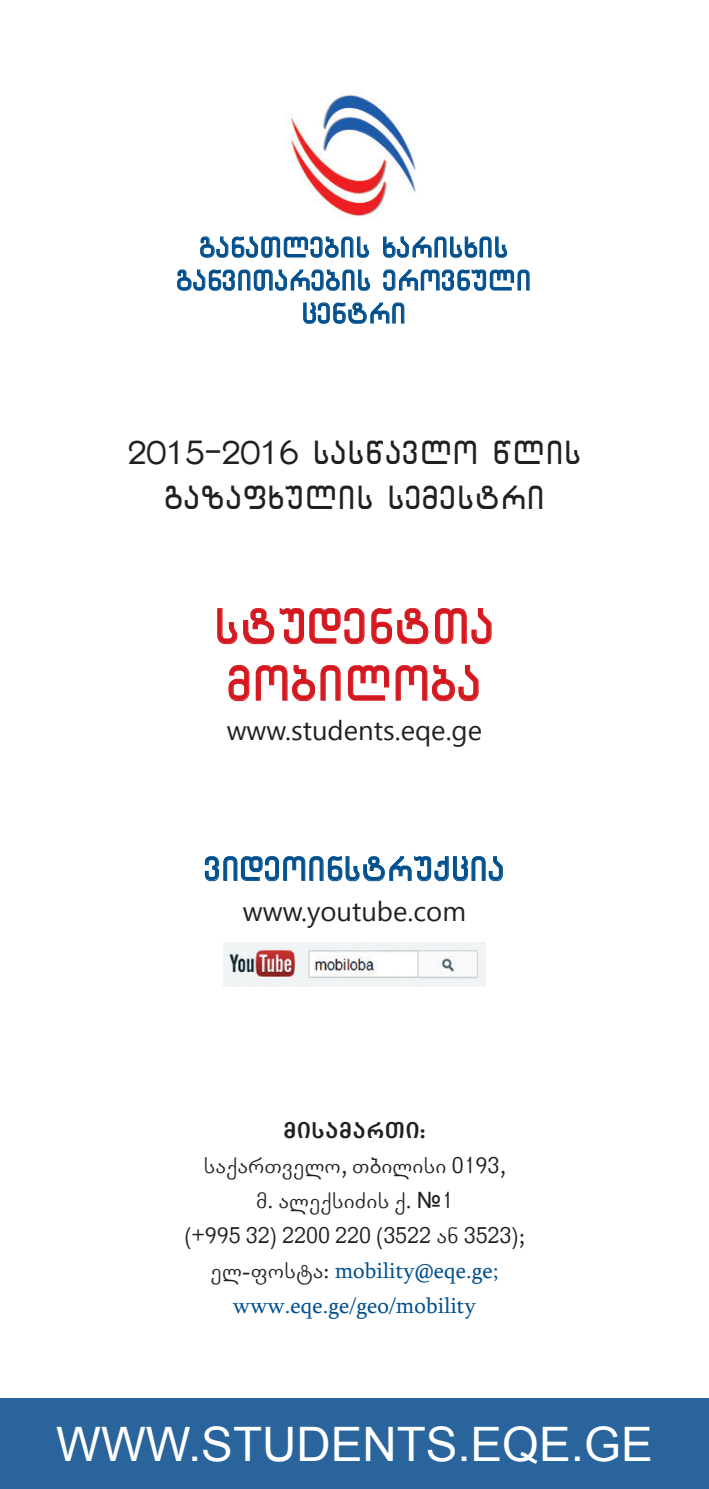
<style>
.page{position:relative;width:709px;height:1489px;background:#fff}
.page>*{position:absolute;margin:0;border:0;box-sizing:border-box;transform-origin:0 0}
.t1{font:47.5px "Arial";color:#fff}
.t2{font:47.5px/57px "Sanet";color:#d5181f}
.t3{font:32.5px/45px "Sanet";color:#231f20;text-align:center}
.t4{font:32.5px "Sanet";color:#004f8d}
.t5{font:27.5px/33px "Sanet";color:#004f8d;text-align:center}
.t6{font:27.5px "Segoe UI";color:#231f20}
.t7{font:22.5px/35px "Kolhety Normal";color:#231f20;text-align:center}
.t8{font:22.5px/35px "Sylfaen";color:#004f8d;text-align:center}
.t9{font:700 22.5px "Kolhety Mt";color:#231f20}
.s1{font-family:"Arial"}
.s2{font-family:"Kolhety Normal";color:#231f20}
</style>
<div class="page">
<div style="left:0;top:1398px;width:709px;height:90px;background:#29649d"></div>
<svg style="left:217px;top:607px;width:275px;height:38px"></svg>
<svg style="left:228px;top:665px;width:113px;height:36px"></svg>
<svg style="left:348px;top:665px;width:131px;height:36px"></svg>
<svg style="left:204px;top:855px;width:299px;height:26px"></svg>
<img style="left:290px;top:94px;width:126px;height:124px">
<img style="left:223px;top:942px;width:263px;height:44px">
<svg style="left:200px;top:236px;width:170px;height:22px"></svg>
<svg style="left:383px;top:236px;width:125px;height:22px"></svg>
<svg style="left:177px;top:269px;width:194px;height:22px"></svg>
<svg style="left:383px;top:269px;width:147px;height:22px"></svg>
<svg style="left:303px;top:302px;width:102px;height:22px"></svg>
<p class="t5" style="left:176px;top:231px;width:357px">GANATLEBIS XARISXIS<br>GANVITAREBIS EROVNULI<br>CENTRI</p>
<h2 class="t3" style="left:127px;top:430px;width:455px">2015-2016 SASWAVLO WLIS<br>GAZAFXULIS SEMESTRI</h2>
<h1 class="t2" style="left:214px;top:598px;width:283px">STUDENTTA<br>MOBILOBA</h1>
<p class="t6" style="left:227px;top:711px;width:257px">www.students.eqe.ge</p>
<h2 class="t4" style="left:204px;top:854px;width:302px">VIDEOINSTRUQCIA</h2>
<p class="t6" style="left:243px;top:891px;width:224px">www.youtube.com</p>
<p class="t9" style="left:283px;top:1118px;width:144px">MISAMARTI:</p>
<p class="t7" style="left:184px;top:1149px;width:342px">SAQARTVELO, TBILISI 0193,<br>.M ALEQSIZIS <span class="s1">NO</span>.Q 1<br>(+995 32) 2200 220 (3522 AN 3523 ;(</p>
<p class="t8" style="left:211px;top:1252px;width:289px"><span class="s2">EL-FOSTA:</span> mobility@eqe.ge; www.eqe.ge/geo/mobility</p>
<h1 class="t1" style="left:56px;top:1413px;width:598px">WWW.STUDENTS.EQE.GE</h1>
</div>
